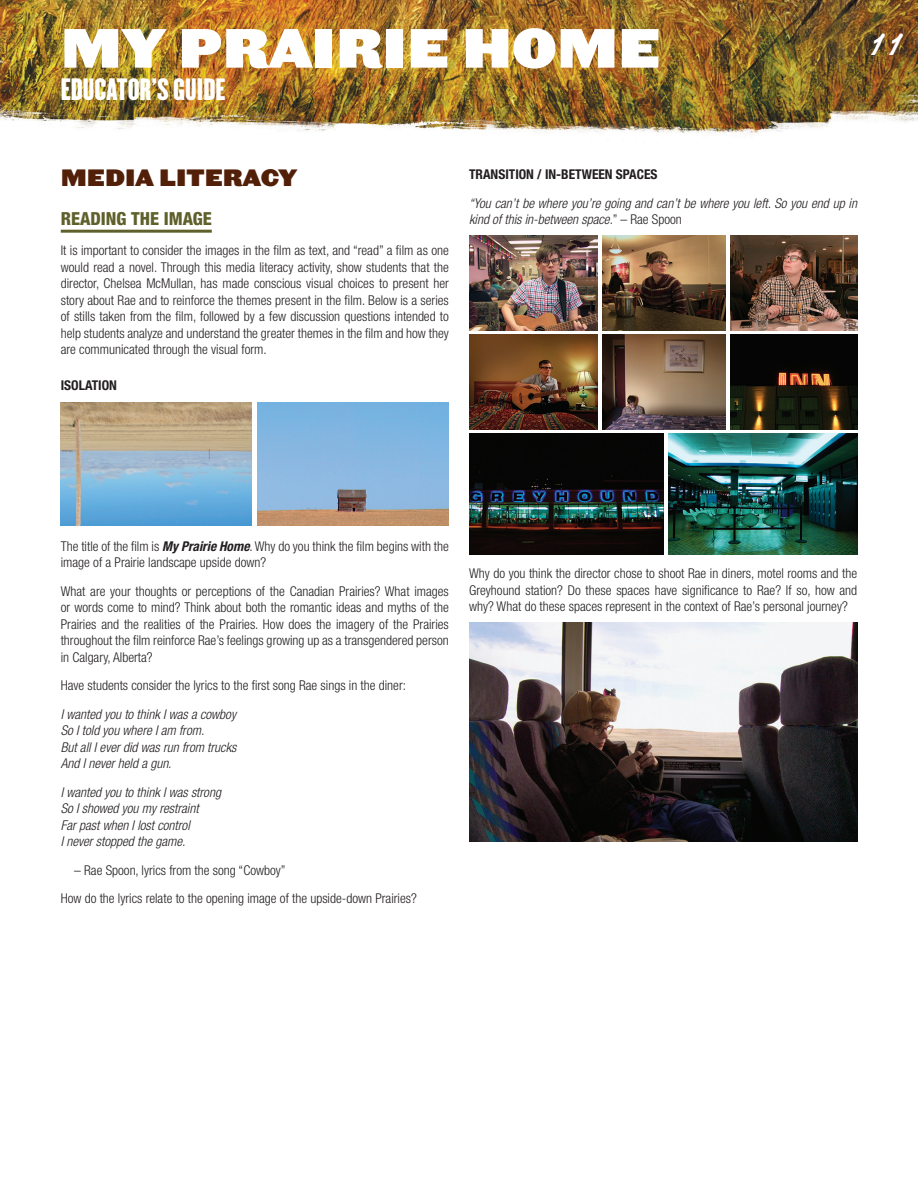
<style>
.page{position:relative;width:918px;height:1188px;background:#fff}
.page>*{position:absolute;margin:0;border:0;box-sizing:border-box;transform-origin:0 0}
.t1{font:52.5px "Leviathan HTF Black";color:#fff}
.t2{font:700 37.5px "Kaufmann";color:#fff}
.t3{font:27px "Champion HTF Lightweight";color:#fff}
.t4{font:22.5px "Leviathan HTF Black";color:#521f08}
.t5{font:800 condensed 18px "Helvetica Neue";color:#5f602b}
.t6{font:300 condensed 13.5px/16.5px "Helvetica Neue";color:#231f20;text-align:justify}
.t7{font:italic 300 condensed 13.5px/16.5px "Helvetica Neue";color:#231f20}
.t8{font:700 condensed 13.5px "Helvetica Neue";color:#231f20}
.s1{font-style:normal}
.s2{font-weight:700;font-style:italic}
</style>
<div class="page">
<img style="left:0;top:0;width:918px;height:134px">
<img style="left:469px;top:235px;width:129px;height:95px">
<img style="left:730px;top:235px;width:127px;height:95px">
<img style="left:602px;top:235px;width:124px;height:95px">
<img style="left:469px;top:334px;width:129px;height:95px">
<img style="left:730px;top:334px;width:127px;height:95px">
<img style="left:602px;top:334px;width:124px;height:95px">
<img style="left:469px;top:433px;width:195px;height:122px">
<img style="left:668px;top:433px;width:189px;height:122px">
<img style="left:469px;top:623px;width:388px;height:218px">
<hr style="left:61px;top:230px;width:151px;height:3px;background:#5f602b">
<img style="left:61px;top:402px;width:191px;height:123px">
<img style="left:258px;top:402px;width:191px;height:123px">
<h1 class="t1" style="left:61px;top:13px;width:601px">MY PRAIRIE HOME</h1>
<h3 class="t3" style="left:61px;top:72px;width:166px">EDUCATOR’S GUIDE</h3>
<h2 class="t2" style="left:870px;top:20px;width:38px">11</h2>
<h3 class="t4" style="left:61px;top:163px;width:238px">MEDIA LITERACY</h3>
<h3 class="t5" style="left:61px;top:208px;width:153px">READING THE IMAGE</h3>
<p class="t6" style="left:61px;top:242px;width:390px">It is important to consider the images in the film as text, and “read” a film as one would read a novel. Through this media literacy activity, show students that the director, Chelsea McMullan, has made conscious visual choices to present her story about Rae and to reinforce the themes present in the film. Below is a series of stills taken from the film, followed by a few discussion questions intended to help students analyze and understand the greater themes in the film and how they are communicated through the visual form.</p>
<p class="t8" style="left:61px;top:377px;width:58px">ISOLATION</p>
<p class="t8" style="left:469px;top:166px;width:189px">TRANSITION / IN-BETWEEN SPACES</p>
<p class="t7" style="left:469px;top:195px;width:390px">“You can’t be where you’re going and can’t be where you left. So you end up in kind of this in-between space<span class="s1">.” – Rae Spoon</span></p>
<p class="t6" style="left:61px;top:538px;width:390px">The title of the film is <span class="s2">My Prairie Home</span>. Why do you think the film begins with the image of a Prairie landscape upside down?</p>
<p class="t6" style="left:61px;top:583px;width:390px">What are your thoughts or perceptions of the Canadian Prairies? What images or words come to mind? Think about both the romantic ideas and myths of the Prairies and the realities of the Prairies. How does the imagery of the Prairies throughout the film reinforce Rae’s feelings growing up as a transgendered person in Calgary, Alberta?</p>
<p class="t6" style="left:61px;top:677px;width:347px">Have students consider the lyrics to the first song Rae sings in the diner:</p>
<p class="t7" style="left:61px;top:706px;width:177px">I wanted you to think I was a cowboy<br>So I told you where I am from.<br>But all I ever did was run from trucks<br>And I never held a gun.</p>
<p class="t7" style="left:61px;top:784px;width:162px">I wanted you to think I was strong<br>So I showed you my restraint<br>Far past when I lost control<br>I never stopped the game.</p>
<p class="t6" style="left:61px;top:856px;width:358px;line-height:28.5px;text-indent:14px">– Rae Spoon, lyrics from the song “Cowboy”<br>How do the lyrics relate to the opening image of the upside-down Prairies?</p>
<p class="t6" style="left:469px;top:565px;width:390px">Why do you think the director chose to shoot Rae in diners, motel rooms and the Greyhound station? Do these spaces have significance to Rae? If so, how and why? What do these spaces represent in the context of Rae’s personal journey?</p>
</div>
